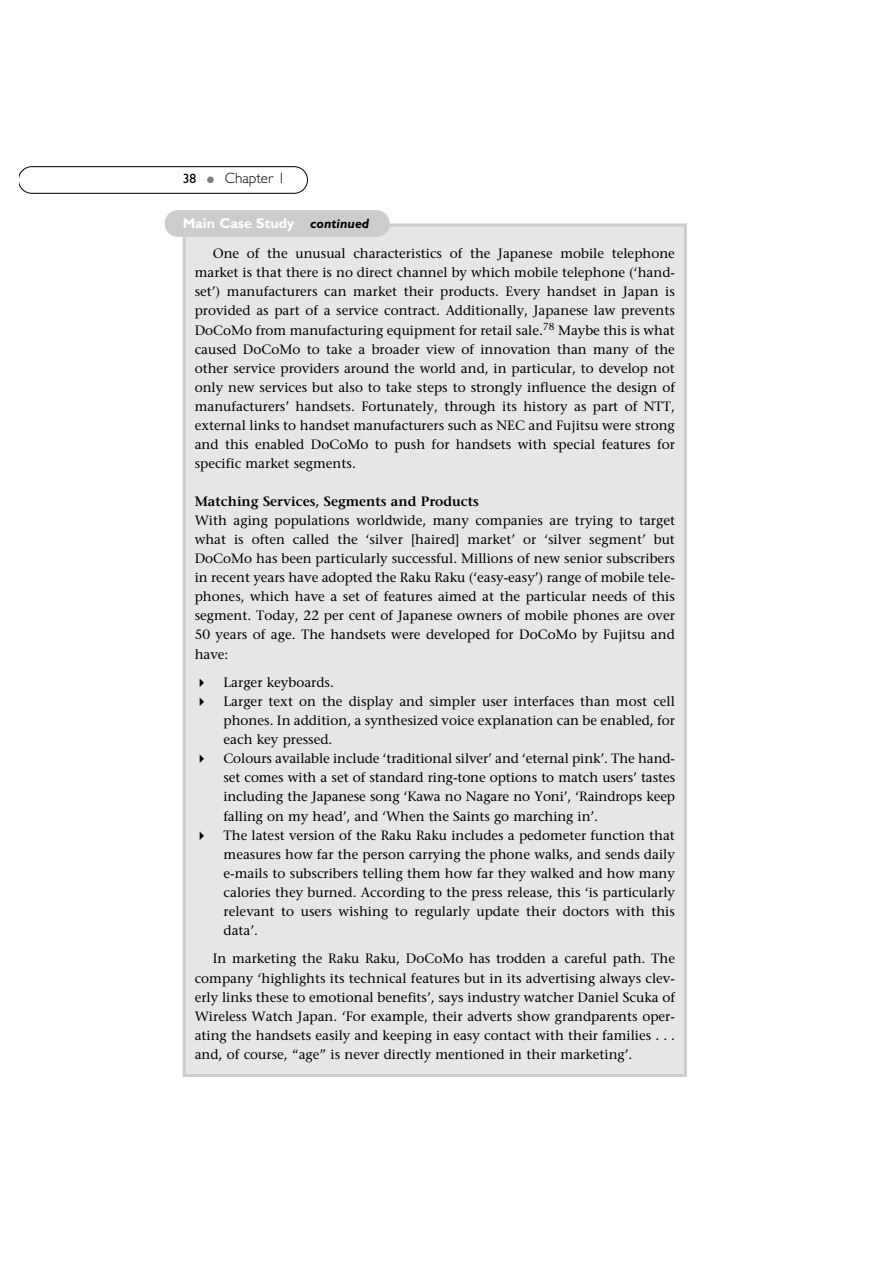
<style>
.page{position:relative;width:893px;height:1263px;background:#fff}
.page>*{position:absolute;margin:0;border:0;box-sizing:border-box;transform-origin:0 0}
.t1{font:300 15px "Gill Sans";color:#000}
.t2{font:700 14.25px "Gill Sans";color:#fff}
.t3{font:13.5px/19.2px "Stone Serif";color:#000;text-align:justify}
.t4{font:600 13.5px "Stone Serif";color:#000}
.s1{font-weight:400;font-size:13.5px}
.s2{font-size:27px;color:#808080}
.s3{font-style:italic;font-size:13.5px;color:#000}
</style>
<div class="page">
<svg style="left:20px;top:166px;width:288px;height:27px"></svg>
<div style="left:186px;top:226px;width:498px;height:848px;background:#e6e6e6"></div>
<div style="left:183px;top:224px;width:504px;height:853px;border:3px solid #ccc"></div>
<div style="left:165px;top:210px;width:225px;height:27px;background:#ccc;border-radius:14px"></div>
<p class="t1" style="left:183px;top:173px;width:104px"><span class="s1">38</span> <span class="s2">•</span> Chapter 1</p>
<p class="t2" style="left:183px;top:218px;width:188px">Main Case Study <span class="s3">continued</span></p>
<p class="t3" style="left:195px;top:245px;width:482px;text-indent:18px">One of the unusual characteristics of the Japanese mobile telephone market is that there is no direct channel by which mobile telephone (‘hand&shy;set’) manufacturers can market their products. Every handset in Japan is provided as part of a service contract. Additionally, Japanese law prevents DoCoMo from manufacturing equipment for retail sale.<sup>78</sup> Maybe this is what caused DoCoMo to take a broader view of innovation than many of the other service providers around the world and, in particular, to develop not only new services but also to take steps to strongly influence the design of manufacturers’ handsets. Fortunately, through its history as part of NTT, external links to handset manufacturers such as NEC and Fujitsu were strong and this enabled DoCoMo to push for handsets with special features for specific market segments.</p>
<p class="t4" style="left:195px;top:496px;width:285px">Matching Services, Segments and Products</p>
<p class="t3" style="left:195px;top:512px;width:482px">With aging populations worldwide, many companies are trying to target what is often called the ‘silver [haired] market’ or ‘silver segment’ but DoCoMo has been particularly successful. Millions of new senior subscribers in recent years have adopted the Raku Raku (‘easy-easy’) range of mobile tele&shy;phones, which have a set of features aimed at the particular needs of this segment. Today, 22 per cent of Japanese owners of mobile phones are over 50 years of age. The handsets were developed for DoCoMo by Fujitsu and have:</p>
<p class="t3" style="left:223px;top:674px;width:453px;text-align:left">Larger keyboards.<br>Larger text on the display and simpler user interfaces than most cell phones. In addition, a synthesized voice explanation can be enabled, for each key pressed.<br>Colours available include ‘traditional silver’ and ‘eternal pink’. The hand&shy;set comes with a set of standard ring-tone options to match users’ tastes including the Japanese song ‘Kawa no Nagare no Yoni’, ‘Raindrops keep falling on my head’, and ‘When the Saints go marching in’.<br>The latest version of the Raku Raku includes a pedometer function that measures how far the person carrying the phone walks, and sends daily e-mails to subscribers telling them how far they walked and how many calories they burned. According to the press release, this ‘is particularly relevant to users wishing to regularly update their doctors with this data’.</p>
<p class="t3" style="left:195px;top:951px;width:482px;text-indent:18px">In marketing the Raku Raku, DoCoMo has trodden a careful path. The company ‘highlights its technical features but in its advertising always clev&shy;erly links these to emotional benefits’, says industry watcher Daniel Scuka of Wireless Watch Japan. ‘For example, their adverts show grandparents oper&shy;ating the handsets easily and keeping in easy contact with their families . . . and, of course, “age” is never directly mentioned in their marketing’.</p>
</div>
